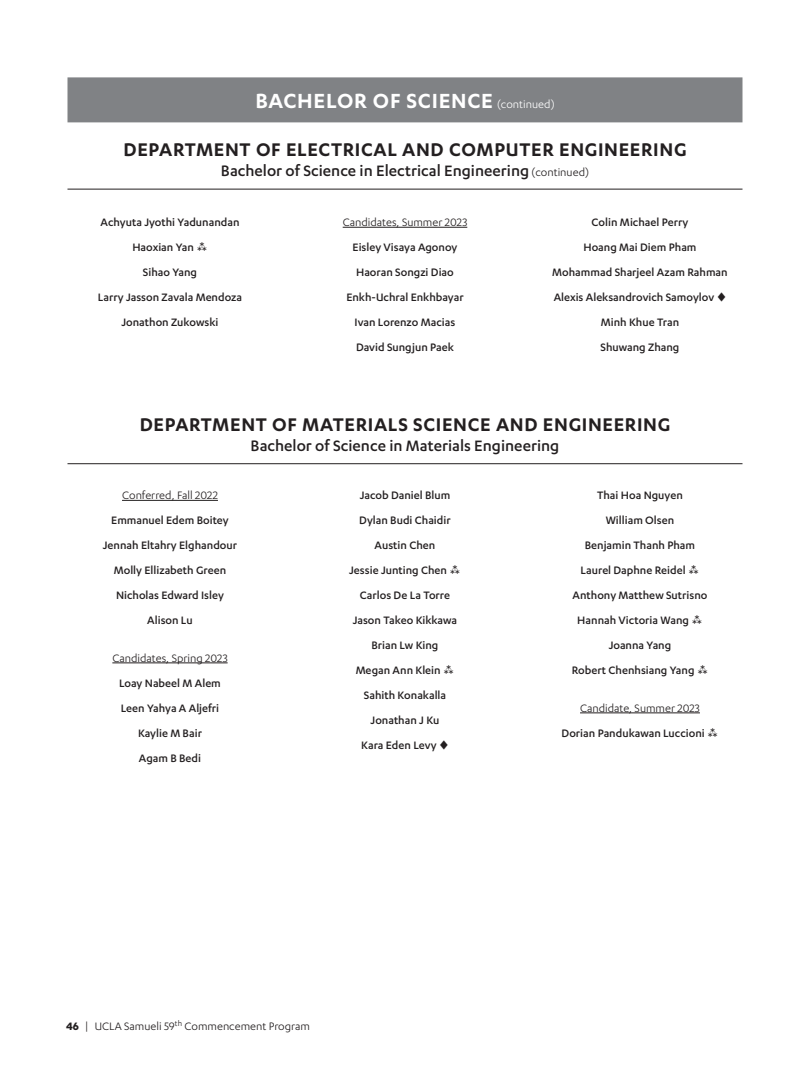
<style>
.page{position:relative;width:810px;height:1080px;background:#fff}
.page>*{position:absolute;margin:0;border:0;box-sizing:border-box;transform-origin:0 0}
.heads_lz{font:600 23.75px "Karbon";letter-spacing:.03em;color:#fff}
.department_lz{font:600 21.25px "Karbon";letter-spacing:.03em;color:#231f20}
.degree_lz{font:500 17.5px "Karbon";color:#231f20}
.degree_holder_names{font:500 12.5px "Karbon";color:#231f20}
.degree_conferred_dat{font:12.5px "Karbon";color:#231f20}
.s1{font-weight:400;font-size:12.5px}
.s2{font-weight:700}
</style>
<div class="page">
<div style="left:68px;top:77px;width:674px;height:45px;background:#808285"></div>
<hr style="left:68px;top:189px;width:674px;height:1px;background:#231f20">
<hr style="left:343px;top:227px;width:124px;height:1px;background:#231f20">
<hr style="left:68px;top:463px;width:674px;height:1px;background:#231f20">
<hr style="left:122px;top:500px;width:96px;height:1px;background:#231f20">
<hr style="left:112px;top:663px;width:116px;height:1px;background:#231f20">
<hr style="left:580px;top:713px;width:120px;height:1px;background:#231f20">
<p class="heads_lz" style="left:255px;top:87px;width:301px">BACHELOR OF SCIENCE <span class="s1">(continued)</span></p>
<p class="department_lz" style="left:123px;top:138px;width:565px">DEPARTMENT OF ELECTRICAL AND COMPUTER ENGINEERING</p>
<p class="degree_lz" style="left:221px;top:161px;width:370px">Bachelor of Science in Electrical Engineering <span class="s1">(continued)</span></p>
<p class="degree_holder_names" style="left:100px;top:215px;width:141px">Achyuta Jyothi Yadunandan</p>
<p class="degree_holder_names" style="left:132px;top:240px;width:63px">Haoxian Yan</p>
<p class="degree_holder_names" style="left:143px;top:265px;width:56px">Sihao Yang</p>
<p class="degree_holder_names" style="left:98px;top:290px;width:146px">Larry Jasson Zavala Mendoza</p>
<p class="degree_holder_names" style="left:121px;top:315px;width:99px">Jonathon Zukowski</p>
<p class="degree_conferred_dat" style="left:343px;top:215px;width:126px">Candidates, Summer 2023</p>
<p class="degree_holder_names" style="left:353px;top:240px;width:106px">Eisley Visaya Agonoy</p>
<p class="degree_holder_names" style="left:356px;top:265px;width:99px">Haoran Songzi Diao</p>
<p class="degree_holder_names" style="left:346px;top:290px;width:119px">Enkh-Uchral Enkhbayar</p>
<p class="degree_holder_names" style="left:355px;top:315px;width:102px">Ivan Lorenzo Macias</p>
<p class="degree_holder_names" style="left:356px;top:340px;width:99px">David Sungjun Paek</p>
<p class="degree_holder_names" style="left:592px;top:215px;width:98px">Colin Michael Perry</p>
<p class="degree_holder_names" style="left:583px;top:240px;width:115px">Hoang Mai Diem Pham</p>
<p class="degree_holder_names" style="left:552px;top:265px;width:177px">Mohammad Sharjeel Azam Rahman</p>
<p class="degree_holder_names" style="left:554px;top:290px;width:174px">Alexis Aleksandrovich Samoylov ▼</p>
<p class="degree_holder_names" style="left:601px;top:315px;width:80px">Minh Khue Tran</p>
<p class="degree_holder_names" style="left:601px;top:340px;width:80px">Shuwang Zhang</p>
<p class="department_lz" style="left:140px;top:413px;width:532px">DEPARTMENT OF MATERIALS SCIENCE AND ENGINEERING</p>
<p class="degree_lz" style="left:251px;top:436px;width:310px">Bachelor of Science in Materials Engineering</p>
<p class="degree_conferred_dat" style="left:122px;top:488px;width:97px">Conferred, Fall 2022</p>
<p class="degree_holder_names" style="left:111px;top:513px;width:119px">Emmanuel Edem Boitey</p>
<p class="degree_holder_names" style="left:103px;top:538px;width:136px">Jennah Eltahry Elghandour</p>
<p class="degree_holder_names" style="left:114px;top:563px;width:114px">Molly Ellizabeth Green</p>
<p class="degree_holder_names" style="left:116px;top:588px;width:109px">Nicholas Edward Isley</p>
<p class="degree_holder_names" style="left:147px;top:613px;width:47px">Alison Lu</p>
<p class="degree_conferred_dat" style="left:112px;top:651px;width:117px">Candidates, Spring 2023</p>
<p class="degree_holder_names" style="left:119px;top:676px;width:103px">Loay Nabeel M Alem</p>
<p class="degree_holder_names" style="left:121px;top:701px;width:100px">Leen Yahya A Aljefri</p>
<p class="degree_holder_names" style="left:138px;top:726px;width:65px">Kaylie M Bair</p>
<p class="degree_holder_names" style="left:139px;top:751px;width:64px">Agam B Bedi</p>
<p class="degree_holder_names" style="left:360px;top:488px;width:92px">Jacob Daniel Blum</p>
<p class="degree_holder_names" style="left:359px;top:513px;width:93px">Dylan Budi Chaidir</p>
<p class="degree_holder_names" style="left:375px;top:538px;width:62px">Austin Chen</p>
<p class="degree_holder_names" style="left:349px;top:563px;width:99px">Jessie Junting Chen</p>
<p class="degree_holder_names" style="left:360px;top:588px;width:92px">Carlos De La Torre</p>
<p class="degree_holder_names" style="left:353px;top:613px;width:106px">Jason Takeo Kikkawa</p>
<p class="degree_holder_names" style="left:372px;top:638px;width:68px">Brian Lw King</p>
<p class="degree_holder_names" style="left:356px;top:663px;width:87px">Megan Ann Klein</p>
<p class="degree_holder_names" style="left:364px;top:688px;width:84px">Sahith Konakalla</p>
<p class="degree_holder_names" style="left:371px;top:713px;width:70px">Jonathan J Ku</p>
<p class="degree_holder_names" style="left:361px;top:738px;width:89px">Kara Eden Levy ▼</p>
<p class="degree_holder_names" style="left:597px;top:488px;width:87px">Thai Hoa Nguyen</p>
<p class="degree_holder_names" style="left:606px;top:513px;width:70px">William Olsen</p>
<p class="degree_holder_names" style="left:585px;top:538px;width:112px">Benjamin Thanh Pham</p>
<p class="degree_holder_names" style="left:581px;top:563px;width:107px">Laurel Daphne Reidel</p>
<p class="degree_holder_names" style="left:573px;top:588px;width:136px">Anthony Matthew Sutrisno</p>
<p class="degree_holder_names" style="left:577px;top:613px;width:113px">Hannah Victoria Wang</p>
<p class="degree_holder_names" style="left:609px;top:638px;width:64px">Joanna Yang</p>
<p class="degree_holder_names" style="left:572px;top:663px;width:124px">Robert Chenhsiang Yang</p>
<p class="degree_conferred_dat" style="left:580px;top:701px;width:121px">Candidate, Summer 2023</p>
<p class="degree_holder_names" style="left:562px;top:726px;width:145px">Dorian Pandukawan Luccioni</p>
<p class="degree_conferred_dat" style="left:66px;top:1019px;width:246px"><span class="s2">46</span> | UCLA Samueli 59<sup>th</sup> Commencement Program</p>
</div>
